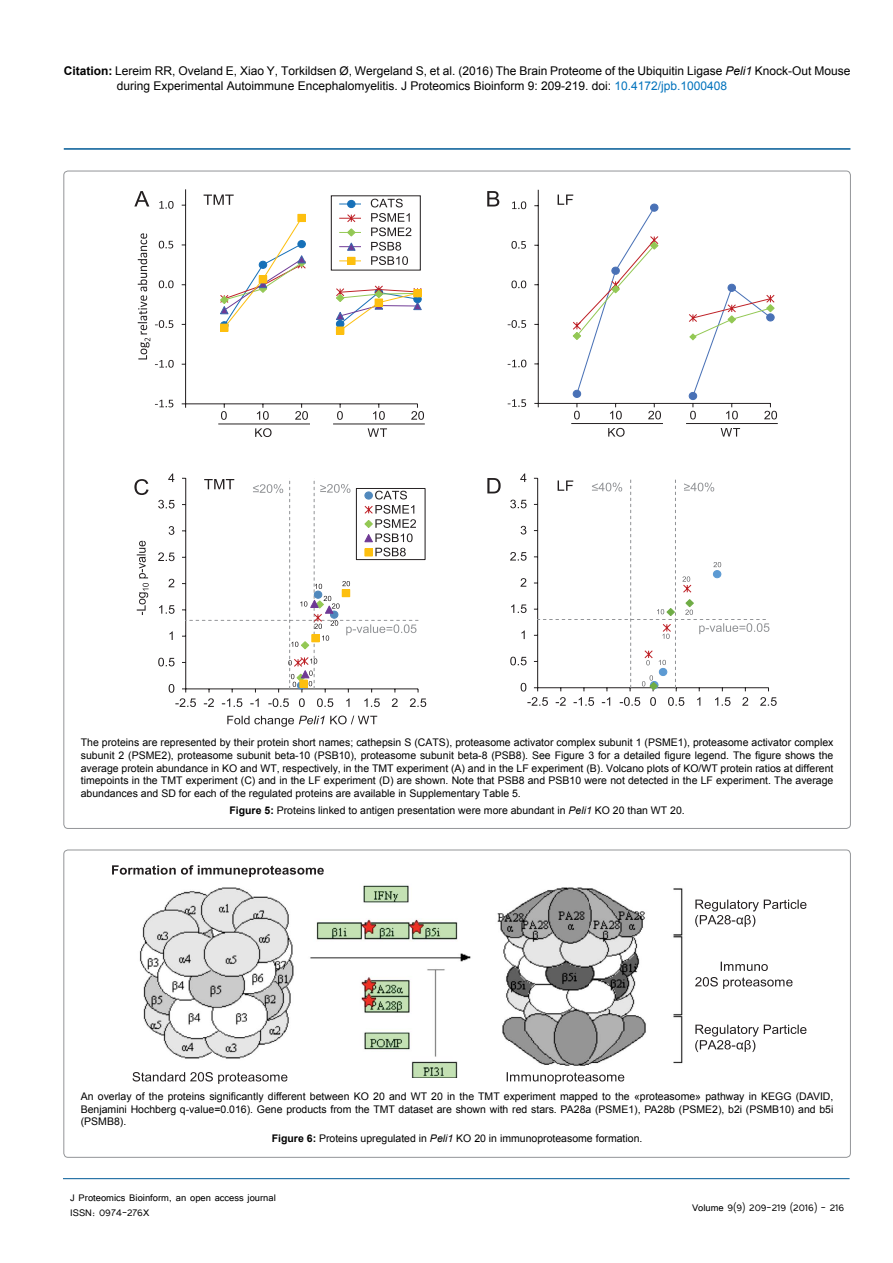
<style>
.page{position:relative;width:893px;height:1263px;background:#fff}
.page>*{position:absolute;margin:0;border:0;box-sizing:border-box;transform-origin:0 0}
.t1{font:12px/14.4px "Arial";color:#000}
.t2{font:12px/14.4px "Tunga";color:#000}
.t3{font:10.5px/12.6px "Arial";color:#000;text-align:justify}
.s1{font-weight:700}
.s2{font-style:italic}
.s3{color:#0072bc}
</style>
<div class="page">
<hr style="left:64px;top:148px;width:786px;height:2px;background:#005a96">
<hr style="left:63px;top:1178px;width:787px;height:1px;background:#005a96">
<hr style="left:538px;top:190px;width:1px;height:213px;background:#231f20">
<hr style="left:185px;top:189px;width:1px;height:215px;background:#231f20">
<svg style="left:137px;top:541px;width:12px;height:74px"></svg>
<svg style="left:227px;top:715px;width:150px;height:12px"></svg>
<svg style="left:487px;top:478px;width:14px;height:15px"></svg>
<svg style="left:134px;top:479px;width:15px;height:16px"></svg>
<svg style="left:521px;top:683px;width:5px;height:8px"></svg>
<svg style="left:510px;top:657px;width:17px;height:8px"></svg>
<svg style="left:521px;top:630px;width:4px;height:9px"></svg>
<svg style="left:511px;top:604px;width:16px;height:9px"></svg>
<svg style="left:520px;top:578px;width:6px;height:9px"></svg>
<svg style="left:510px;top:552px;width:17px;height:9px"></svg>
<svg style="left:521px;top:526px;width:5px;height:8px"></svg>
<svg style="left:510px;top:500px;width:17px;height:8px"></svg>
<svg style="left:520px;top:473px;width:6px;height:9px"></svg>
<svg style="left:527px;top:697px;width:21px;height:9px"></svg>
<svg style="left:556px;top:697px;width:10px;height:9px"></svg>
<svg style="left:574px;top:697px;width:20px;height:9px"></svg>
<svg style="left:602px;top:697px;width:8px;height:9px"></svg>
<svg style="left:620px;top:697px;width:20px;height:9px"></svg>
<svg style="left:650px;top:697px;width:34px;height:9px"></svg>
<svg style="left:697px;top:697px;width:33px;height:9px"></svg>
<svg style="left:742px;top:697px;width:35px;height:9px"></svg>
<svg style="left:158px;top:473px;width:268px;height:234px"></svg>
<svg style="left:534px;top:478px;width:235px;height:213px"></svg>
<svg style="left:255px;top:428px;width:17px;height:9px"></svg>
<svg style="left:368px;top:428px;width:19px;height:9px"></svg>
<hr style="left:333px;top:424px;width:92px;height:1px;background:#231f20">
<hr style="left:218px;top:424px;width:92px;height:1px;background:#231f20">
<svg style="left:608px;top:428px;width:17px;height:9px"></svg>
<svg style="left:721px;top:428px;width:19px;height:9px"></svg>
<svg style="left:134px;top:191px;width:643px;height:229px"></svg>
<hr style="left:686px;top:423px;width:92px;height:1px;background:#231f20">
<hr style="left:571px;top:423px;width:92px;height:1px;background:#231f20">
<img style="left:132px;top:885px;width:551px;height:192px">
<svg style="left:112px;top:865px;width:212px;height:12px"></svg>
<svg style="left:133px;top:1072px;width:491px;height:12px"></svg>
<svg style="left:695px;top:899px;width:111px;height:28px"></svg>
<svg style="left:721px;top:962px;width:47px;height:9px"></svg>
<svg style="left:695px;top:977px;width:98px;height:12px"></svg>
<svg style="left:695px;top:1025px;width:111px;height:27px"></svg>
<p class="t1" style="left:117px;top:64px;width:735px;text-indent:-53px"><span class="s1">Citation:</span> Lereim RR, Oveland E, Xiao Y, Torkildsen Ø, Wergeland S, et al. (2016) The Brain Proteome of the Ubiquitin Ligase <span class="s2">Peli1</span> Knock-Out Mouse during Experimental Autoimmune Encephalomyelitis. J Proteomics Bioinform 9: 209-219. doi: <span class="s3">10.4172/jpb.1000408</span></p>
<p class="t3" style="left:81px;top:737px;width:754px">The proteins are represented by their protein short names; cathepsin S (CATS), proteasome activator complex subunit 1 (PSME1), proteasome activator complex subunit 2 (PSME2), proteasome subunit beta-10 (PSB10), proteasome subunit beta-8 (PSB8). See Figure 3 for a detailed figure legend. The figure shows the average protein abundance in KO and WT, respectively, in the TMT experiment (A) and in the LF experiment (B). Volcano plots of KO/WT protein ratios at different timepoints in the TMT experiment (C) and in the LF experiment (D) are shown. Note that PSB8 and PSB10 were not detected in the LF experiment. The average abundances and SD for each of the regulated proteins are available in Supplementary Table 5.</p>
<p class="t3" style="left:229px;top:804px;width:457px"><span class="s1">Figure 5:</span> Proteins linked to antigen presentation were more abundant in <span class="s2">Peli1</span> KO 20 than WT 20.</p>
<p class="t3" style="left:81px;top:1090px;width:754px">An overlay of the proteins significantly different between KO 20 and WT 20 in the TMT experiment mapped to the «proteasome» pathway in KEGG (DAVID, Benjamini Hochberg q-value=0.016). Gene products from the TMT dataset are shown with red stars. PA28a (PSME1), PA28b (PSME2), b2i (PSMB10) and b5i (PSMB8).</p>
<p class="t3" style="left:272px;top:1132px;width:372px"><span class="s1">Figure 6:</span> Proteins upregulated in <span class="s2">Peli1</span> KO 20 in immunoproteasome formation.</p>
<p class="t2" style="left:70px;top:1190px;width:207px">J Proteomics Bioinform, an open access journal<br>ISSN: 0974-276X</p>
<p class="t2" style="left:692px;top:1200px;width:154px">Volume 9(9) 209-219 (2016) - 216</p>
</div>
